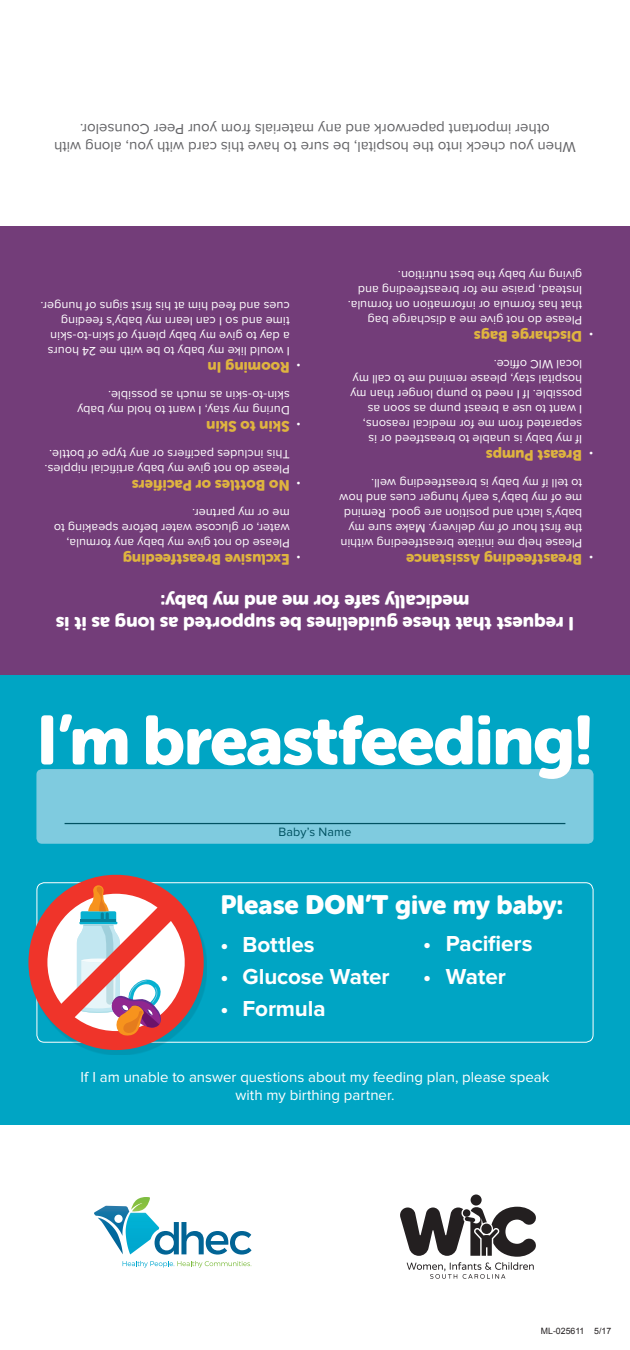
<style>
.page{position:relative;width:630px;height:1350px;background:#fff}
.page>*{position:absolute;margin:0;border:0;box-sizing:border-box;transform-origin:0 0}
.t1{font:68.75px "Museo Sans Rounded 900";letter-spacing:-.02em;color:#fff}
.t2{font:26.25px "Museo Sans Rounded 900";letter-spacing:-.005em;color:#fff}
.t3{font:700 22.5px "Proxima Nova";letter-spacing:-.005em;color:#fff}
.t4{font:18.75px/22.5px "Museo Sans Rounded 900";color:#fff;text-align:center}
.t5{font:15px/18px "Proxima Nova";color:#636366;text-align:center}
.t6{font:15px "Museo Sans Rounded 900";color:#dfb43f}
.t7{font:15px/18px "Proxima Nova";color:#fff;text-align:center}
.t8{font:12.5px/15px "Proxima Nova";letter-spacing:.005em;color:#fff}
.t9{font:12.5px "Proxima Nova";letter-spacing:.005em;color:#005262}
.t10{font:8.75px "Arial";color:#231f20}
.s1{font-family:"Museo Sans Rounded"}
</style>
<div class="page">
<div style="left:0;top:227px;width:630px;height:448px;background:#733d79"></div>
<div style="left:0;top:675px;width:630px;height:450px;background:#00a5c4"></div>
<div style="left:36px;top:769px;width:558px;height:75px;background:#7fcbdf;border-radius:6px"></div>
<hr style="left:65px;top:823px;width:500px;height:1px;background:#005262">
<svg style="left:94px;top:1197px;width:158px;height:58px"></svg>
<svg style="left:123px;top:1261px;width:129px;height:7px"></svg>
<div style="left:471px;top:1194px;width:11px;height:12px;background:#231f20;border-radius:50%"></div>
<svg style="left:400px;top:1207px;width:136px;height:72px"></svg>
<div style="left:36px;top:882px;width:558px;height:161px;border:1px solid #fff;border-radius:8px"></div>
<div style="left:31px;top:880px;width:176px;height:175px;background:#005262;opacity:.18"></div>
<svg style="left:28px;top:875px;width:176px;height:175px"></svg>
<p class="t5" style="left:576px;top:156px;width:523px;rotate:-180deg">When you check into the hospital, be sure to have this card with you, along with other important paperwork and any materials from your Peer Counselor.</p>
<p class="t8" style="left:290px;top:358px;width:250px;rotate:-180deg">I would like my baby to be with me 24 hours a day to give my baby plenty of skin-to-skin time and so I can learn my baby’s feeding cues and feed him at his first signs of hunger.</p>
<p class="t6" style="left:290px;top:375px;width:83px;rotate:-180deg">Rooming In</p>
<p class="t8" style="left:301px;top:373px;width:6px;rotate:-180deg">•</p>
<p class="t8" style="left:290px;top:417px;width:214px;rotate:-180deg">During my stay, I want to hold my baby skin-to-skin as much as possible.</p>
<p class="t6" style="left:290px;top:435px;width:85px;rotate:-180deg">Skin to Skin</p>
<p class="t8" style="left:301px;top:432px;width:6px;rotate:-180deg">•</p>
<p class="t8" style="left:290px;top:477px;width:247px;rotate:-180deg">Please do not give my baby artificial nipples.<br>This includes pacifiers or any type of bottle.</p>
<p class="t6" style="left:290px;top:494px;width:159px;rotate:-180deg">No Bottles or Pacifiers</p>
<p class="t8" style="left:301px;top:492px;width:6px;rotate:-180deg">•</p>
<p class="t8" style="left:290px;top:551px;width:237px;rotate:-180deg">Please do not give my baby any formula, water, or glucose water before speaking to me or my partner.</p>
<p class="t6" style="left:290px;top:568px;width:168px;rotate:-180deg">Exclusive Breastfeeding</p>
<p class="t8" style="left:301px;top:566px;width:6px;rotate:-180deg">•</p>
<p class="t8" style="left:582px;top:327px;width:236px;rotate:-180deg">Please do not give me a discharge bag that has formula or information on formula.<br>Instead, praise me for breastfeeding and giving my baby the best nutrition.</p>
<p class="t6" style="left:582px;top:345px;width:110px;rotate:-180deg">Discharge Bags</p>
<p class="t8" style="left:594px;top:342px;width:6px;rotate:-180deg">•</p>
<p class="t8" style="left:582px;top:447px;width:233px;rotate:-180deg">If my baby is unable to breastfeed or is separated from me for medical reasons,<br>I want to use a breast pump as soon as possible. If I need to pump longer than my hospital stay, please remind me to call my local WIC office.</p>
<p class="t6" style="left:582px;top:464px;width:98px;rotate:-180deg">Breast Pumps</p>
<p class="t8" style="left:594px;top:462px;width:6px;rotate:-180deg">•</p>
<p class="t8" style="left:582px;top:551px;width:244px;rotate:-180deg">Please help me initiate breastfeeding within the first hour of my delivery. Make sure my baby’s latch and position are good. Remind me of my baby’s early hunger cues and how to tell if my baby is breastfeeding well.</p>
<p class="t6" style="left:582px;top:568px;width:178px;rotate:-180deg">Breastfeeding Assistance</p>
<p class="t8" style="left:594px;top:566px;width:6px;rotate:-180deg">•</p>
<h3 class="t4" style="left:574px;top:635px;width:520px;rotate:-180deg">I request that these guidelines be supported as long as it is medically safe for me and my baby:</h3>
<h1 class="t1" style="left:36px;top:701px;width:559px">I’m breastfeeding!</h1>
<p class="t9" style="left:279px;top:825px;width:74px">Baby’s Name</p>
<h2 class="t2" style="left:221px;top:890px;width:344px">Please <span class="s1">DON’T</span> give my baby:</h2>
<h3 class="t3" style="left:221px;top:931px;width:95px">• Bottles</h3>
<h3 class="t3" style="left:221px;top:964px;width:171px">• Glucose Water</h3>
<h3 class="t3" style="left:221px;top:996px;width:106px">• Formula</h3>
<h3 class="t3" style="left:423px;top:931px;width:111px">• Pacifiers</h3>
<h3 class="t3" style="left:423px;top:964px;width:84px">• Water</h3>
<p class="t7" style="left:81px;top:1069px;width:470px">If I am unable to answer questions about my feeding plan, please speak with my birthing partner.</p>
<p class="t10" style="left:541px;top:1325px;width:72px">ML-025611 5/17</p>
</div>
